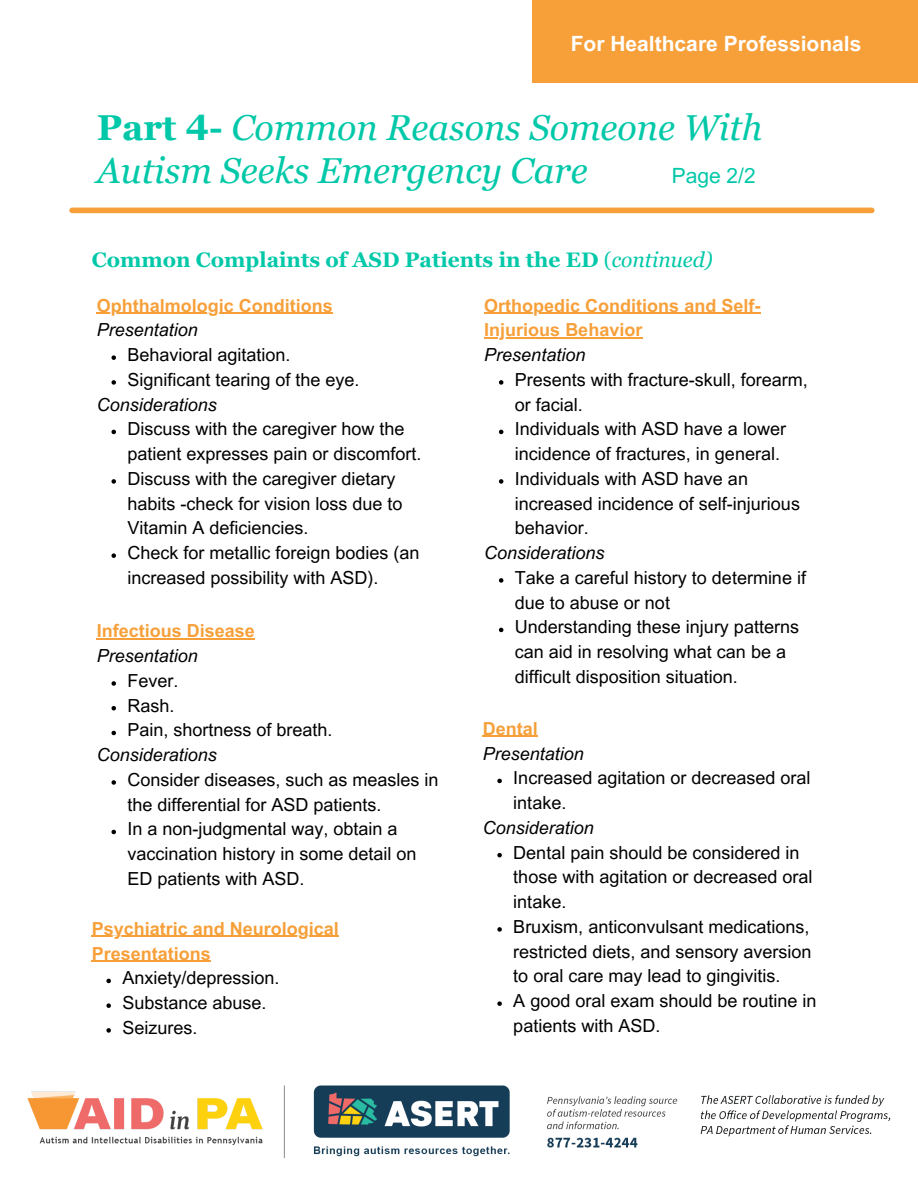
<style>
.page{position:relative;width:918px;height:1188px;background:#fff}
.page>*{position:absolute;margin:0;border:0;box-sizing:border-box;transform-origin:0 0}
.t1{font:italic 36px/42.8px "Georgia Pro";color:#00c8a8}
.t2{font:700 21px "Georgia Pro";color:#00c8a8}
.t3{font:700 21px "Arial MT Pro";color:#fff}
.t4{font:21px "Arial MT Pro";color:#00c8a8}
.t5{font:18px/24.8px "Arial MT Pro";color:#000}
.t6{font:700 18px/24.8px "Arial MT Pro";color:#f7a03a}
.t7{font:italic 18px "Arial MT Pro";color:#000}
.s1{font-weight:700;font-style:normal}
.s2{font-weight:400}
.s3{font-weight:400;font-style:italic}
.s4{font-weight:400;font-style:italic;color:#000}
</style>
<div class="page">
<div style="left:532px;top:0;width:386px;height:82px;background:#f7a03a"></div>
<div style="left:72px;top:208px;width:800px;height:5px;background:#f7a03a"></div>
<img style="left:27px;top:1085px;width:864px;height:74px">
<hr style="left:97px;top:313px;width:236px;height:1px;background:#f7a03a">
<svg style="left:111px;top:355px;width:5px;height:5px"></svg>
<svg style="left:111px;top:380px;width:5px;height:5px"></svg>
<svg style="left:111px;top:430px;width:5px;height:4px"></svg>
<svg style="left:111px;top:479px;width:5px;height:5px"></svg>
<svg style="left:111px;top:553px;width:5px;height:5px"></svg>
<hr style="left:484px;top:313px;width:276px;height:1px;background:#f7a03a">
<hr style="left:484px;top:337px;width:158px;height:2px;background:#f7a03a">
<svg style="left:499px;top:380px;width:4px;height:5px"></svg>
<svg style="left:499px;top:430px;width:4px;height:4px"></svg>
<svg style="left:499px;top:479px;width:4px;height:5px"></svg>
<svg style="left:499px;top:578px;width:4px;height:5px"></svg>
<svg style="left:499px;top:628px;width:4px;height:4px"></svg>
<hr style="left:97px;top:638px;width:158px;height:2px;background:#f7a03a">
<svg style="left:111px;top:681px;width:5px;height:5px"></svg>
<svg style="left:111px;top:706px;width:5px;height:4px"></svg>
<svg style="left:111px;top:731px;width:5px;height:4px"></svg>
<svg style="left:111px;top:780px;width:5px;height:5px"></svg>
<svg style="left:111px;top:830px;width:5px;height:4px"></svg>
<hr style="left:483px;top:736px;width:55px;height:1px;background:#f7a03a">
<svg style="left:497px;top:779px;width:5px;height:4px"></svg>
<svg style="left:497px;top:853px;width:5px;height:4px"></svg>
<svg style="left:497px;top:927px;width:5px;height:5px"></svg>
<svg style="left:497px;top:1001px;width:5px;height:5px"></svg>
<hr style="left:92px;top:936px;width:247px;height:1px;background:#f7a03a">
<hr style="left:92px;top:961px;width:119px;height:1px;background:#f7a03a">
<svg style="left:106px;top:979px;width:5px;height:4px"></svg>
<svg style="left:106px;top:1003px;width:5px;height:5px"></svg>
<svg style="left:106px;top:1028px;width:5px;height:5px"></svg>
<h3 class="t3" style="left:571px;top:35px;width:292px">For Healthcare Professionals</h3>
<h1 class="t1" style="left:97px;top:106px;width:667px"><span class="s1">Part 4-</span> Common Reasons Someone With<br>Autism Seeks Emergency Care</h1>
<p class="t4" style="left:672px;top:168px;width:86px">Page 2/2</p>
<h3 class="t2" style="left:92px;top:248px;width:622px">Common Complaints of ASD Patients in the ED <span class="s2">(</span><span class="s3">continued)</span></h3>
<p class="t6" style="left:97px;top:295px;width:238px">Ophthalmologic Conditions</p>
<p class="t7" style="left:97px;top:323px;width:103px">Presentation</p>
<p class="t5" style="left:127px;top:345px;width:165px">Behavioral agitation.</p>
<p class="t5" style="left:127px;top:369px;width:234px">Significant tearing of the eye.</p>
<p class="t7" style="left:97px;top:397px;width:122px">Considerations</p>
<p class="t5" style="left:127px;top:419px;width:296px">Discuss with the caregiver how the patient expresses pain or discomfort.</p>
<p class="t5" style="left:127px;top:468px;width:277px">Discuss with the caregiver dietary habits -check for vision loss due to<br>Vitamin A deficiencies.</p>
<p class="t5" style="left:127px;top:543px;width:294px">Check for metallic foreign bodies (an increased possibility with ASD).</p>
<p class="t6" style="left:97px;top:621px;width:160px">Infectious Disease</p>
<p class="t7" style="left:97px;top:649px;width:103px">Presentation</p>
<p class="t5" style="left:127px;top:670px;width:53px">Fever.</p>
<p class="t5" style="left:127px;top:695px;width:49px">Rash.</p>
<p class="t5" style="left:127px;top:720px;width:207px">Pain, shortness of breath.</p>
<p class="t7" style="left:97px;top:748px;width:122px">Considerations</p>
<p class="t5" style="left:127px;top:769px;width:313px">Consider diseases, such as measles in the differential for ASD patients.</p>
<p class="t5" style="left:127px;top:819px;width:291px">In a non-judgmental way, obtain a vaccination history in some detail on<br>ED patients with ASD.</p>
<p class="t6" style="left:92px;top:918px;width:249px">Psychiatric and Neurological<br>Presentations</p>
<p class="t5" style="left:122px;top:968px;width:159px">Anxiety/depression.</p>
<p class="t5" style="left:122px;top:993px;width:146px">Substance abuse.</p>
<p class="t5" style="left:122px;top:1017px;width:77px">Seizures.</p>
<p class="t6" style="left:484px;top:295px;width:278px">Orthopedic Conditions and Self-</p>
<p class="t6" style="left:484px;top:320px;width:160px">Injurious Behavior<br><span class="s4">Presentation</span></p>
<p class="t5" style="left:515px;top:369px;width:295px">Presents with fracture-skull, forearm, or facial.</p>
<p class="t5" style="left:515px;top:419px;width:273px">Individuals with ASD have a lower incidence of fractures, in general.</p>
<p class="t5" style="left:515px;top:468px;width:287px">Individuals with ASD have an increased incidence of self-injurious behavior.</p>
<p class="t7" style="left:484px;top:546px;width:122px">Considerations</p>
<p class="t5" style="left:515px;top:567px;width:293px">Take a careful history to determine if due to abuse or not</p>
<h4 class="t5" style="left:515px;top:617px;width:286px">Understanding these injury patterns can aid in resolving what can be a difficult disposition situation.</h4>
<p class="t6" style="left:483px;top:718px;width:57px">Dental</p>
<p class="t7" style="left:483px;top:746px;width:103px">Presentation</p>
<p class="t5" style="left:513px;top:768px;width:299px">Increased agitation or decreased oral intake.</p>
<p class="t7" style="left:483px;top:821px;width:113px">Consideration</p>
<p class="t5" style="left:513px;top:842px;width:301px">Dental pain should be considered in those with agitation or decreased oral intake.</p>
<p class="t5" style="left:513px;top:916px;width:300px;text-align:justify">Bruxism, anticonvulsant medications, restricted diets, and sensory aversion to oral care may lead to gingivitis.</p>
<p class="t5" style="left:513px;top:991px;width:305px">A good oral exam should be routine in patients with ASD.</p>
</div>
